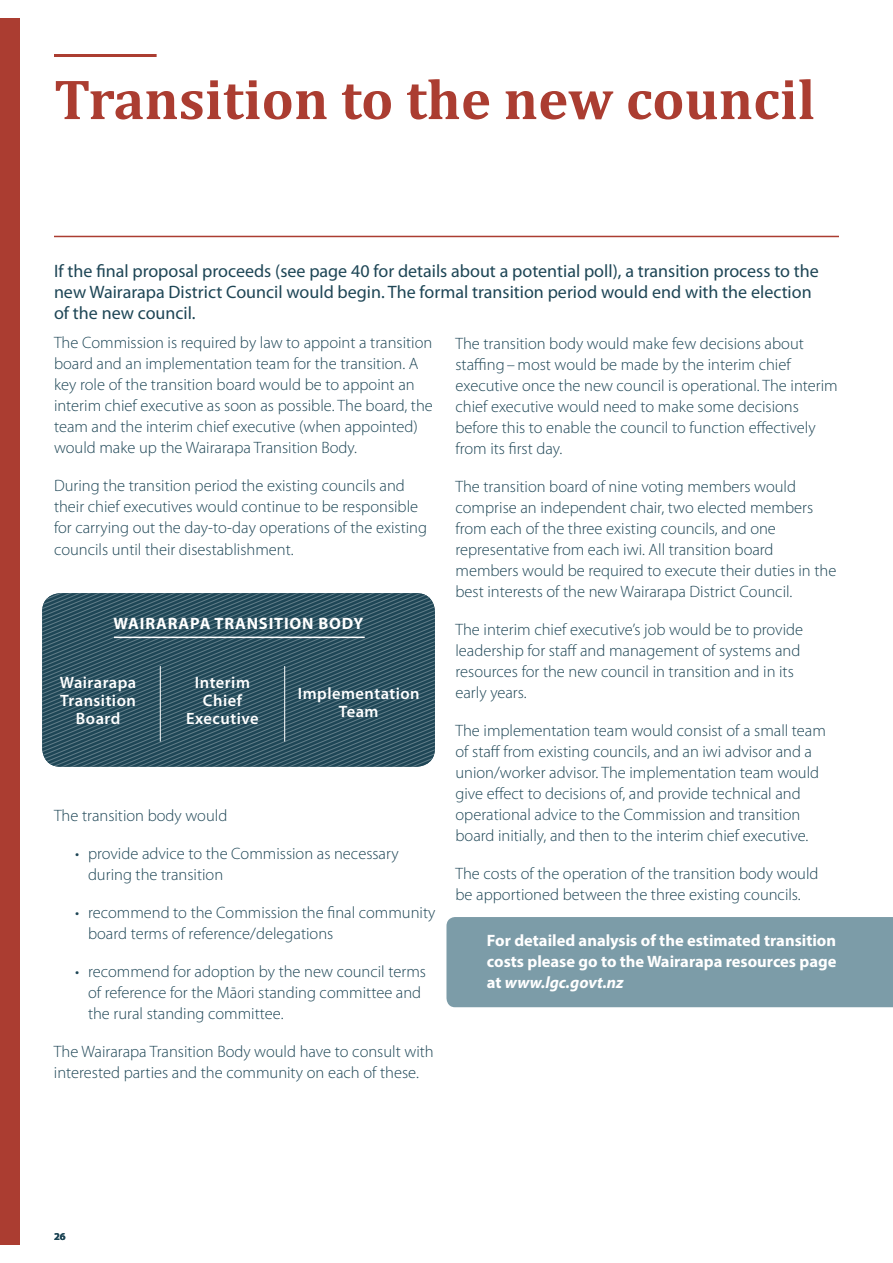
<style>
.page{position:relative;width:893px;height:1263px;background:#fff}
.page>*{position:absolute;margin:0;border:0;box-sizing:border-box;transform-origin:0 0}
.t1{font:700 57px "Cambria";color:#ab3d31}
.t2{font:18px/21px "Myriad Pro";color:#1e4656}
.t3{font:300 16.5px/21px "Myriad Pro";color:#1e4656}
.t4{font:700 16.5px/21px "Myriad Pro";color:#fff;text-align:justify}
.t5{font:600 16.5px/18px "Myriad Pro";letter-spacing:.03em;color:#fff;text-align:center}
.t6{font:700 16.5px "Myriad Pro";letter-spacing:.05em;color:#fff}
.t7{font:700 10.5px "Myriad";color:#1e4656}
.s1{font-style:italic}
</style>
<div class="page">
<div style="left:0;top:18px;width:20px;height:1226px;background:#ab3d31"></div>
<div style="left:446px;top:917px;width:447px;height:90px;background:#7c9ca8"></div>
<hr style="left:54px;top:54px;width:103px;height:3px;background:#ab3d31">
<hr style="left:54px;top:236px;width:785px;height:1px;background:#ab3d31">
<svg style="left:42px;top:593px;width:393px;height:174px;background:#325665"></svg>
<hr style="left:160px;top:666px;width:1px;height:75px;background:#fff">
<hr style="left:114px;top:637px;width:251px;height:1px;background:#fff">
<hr style="left:284px;top:666px;width:1px;height:75px;background:#fff">
<h1 class="t1" style="left:54px;top:59px;width:763px">Transition to the new council</h1>
<p class="t2" style="left:54px;top:261px;width:766px">If the final proposal proceeds (see page 40 for details about a potential poll), a transition process to the new Wairarapa District Council would begin. The formal transition period would end with the election of the new council.</p>
<p class="t3" style="left:54px;top:333px;width:380px">The Commission is required by law to appoint a transition board and an implementation team for the transition. A key role of the transition board would be to appoint an interim chief executive as soon as possible. The board, the team and the interim chief executive (when appointed) would make up the Wairarapa Transition Body.</p>
<p class="t3" style="left:54px;top:476px;width:375px">During the transition period the existing councils and their chief executives would continue to be responsible for carrying out the day-to-day operations of the existing councils until their disestablishment.</p>
<p class="t3" style="left:455px;top:333px;width:384px">The transition body would make few decisions about staffing – most would be made by the interim chief executive once the new council is operational. The interim chief executive would need to make some decisions before this to enable the council to function effectively from its first day.</p>
<p class="t3" style="left:455px;top:476px;width:382px">The transition board of nine voting members would comprise an independent chair, two elected members from each of the three existing councils, and one representative from each iwi. All transition board members would be required to execute their duties in the best interests of the new Wairarapa District Council.</p>
<p class="t3" style="left:455px;top:619px;width:349px">The interim chief executive’s job would be to provide leadership for staff and management of systems and resources for the new council in transition and in its early years.</p>
<p class="t3" style="left:455px;top:720px;width:372px">The implementation team would consist of a small team of staff from existing councils, and an iwi advisor and a union/worker advisor. The implementation team would give effect to decisions of, and provide technical and operational advice to the Commission and transition board initially, and then to the interim chief executive.</p>
<p class="t3" style="left:455px;top:863px;width:365px">The costs of the operation of the transition body would be apportioned between the three existing councils.</p>
<p class="t4" style="left:487px;top:930px;width:351px">For detailed analysis of the estimated transition costs please go to the Wairarapa resources page at <span class="s1">www.lgc.govt.nz</span></p>
<p class="t6" style="left:114px;top:613px;width:251px">WAIRARAPA TRANSITION BODY</p>
<p class="t5" style="left:60px;top:674px;width:78px">Wairarapa<br>Transition<br>Board</p>
<p class="t5" style="left:186px;top:674px;width:74px">Interim<br>Chief<br>Executive</p>
<p class="t5" style="left:298px;top:684px;width:123px">Implementation<br>Team</p>
<p class="t3" style="left:54px;top:805px;width:175px">The transition body would</p>
<p class="t3" style="left:88px;top:843px;width:312px;text-indent:-13px">• provide advice to the Commission as necessary during the transition</p>
<p class="t3" style="left:88px;top:902px;width:349px;text-indent:-13px">• recommend to the Commission the final community board terms of reference/delegations</p>
<p class="t3" style="left:88px;top:961px;width:339px;text-indent:-13px">• recommend for adoption by the new council terms of reference for the Māori standing committee and the rural standing committee.</p>
<p class="t3" style="left:54px;top:1041px;width:381px">The Wairarapa Transition Body would have to consult with interested parties and the community on each of these.</p>
<p class="t7" style="left:54px;top:1231px;width:13px">26</p>
</div>
